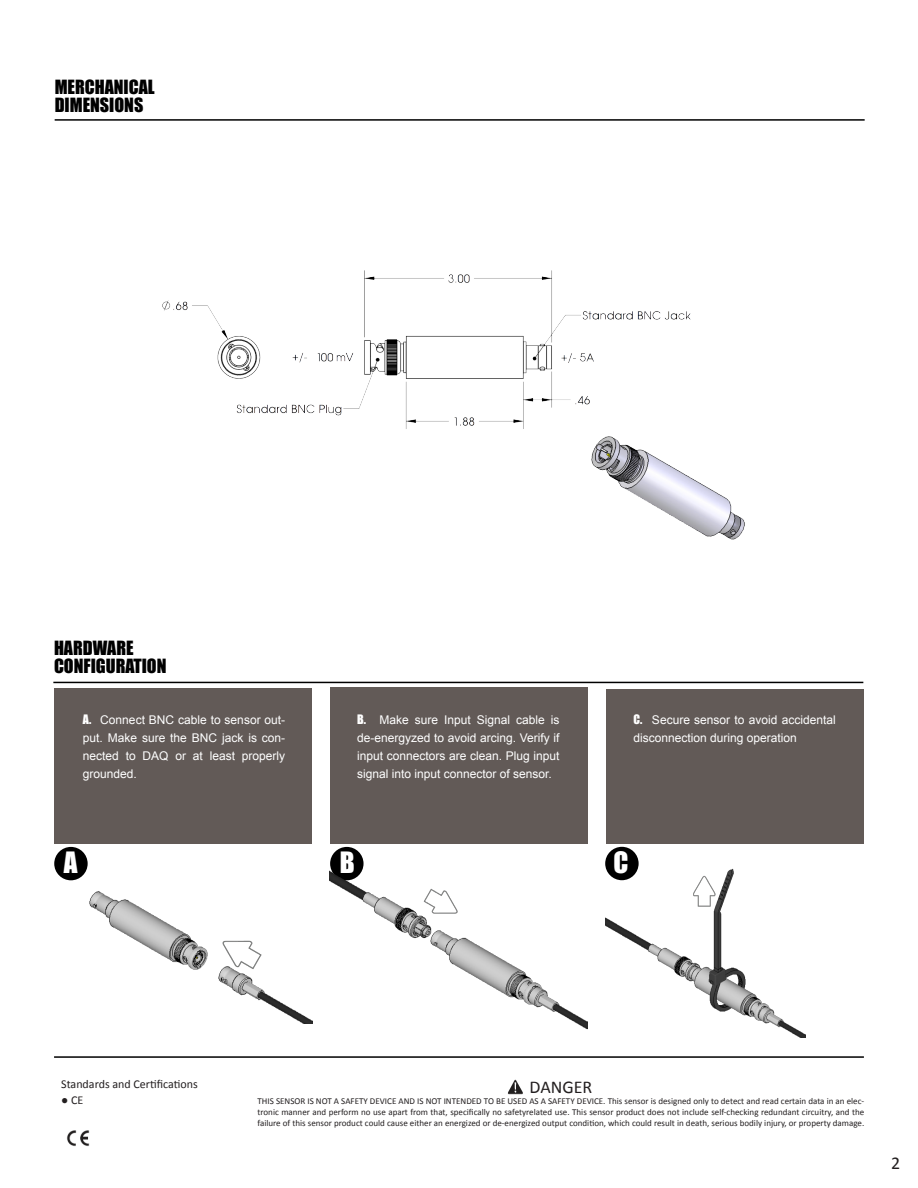
<style>
.page{position:relative;width:918px;height:1188px;background:#fff}
.page>*{position:absolute;margin:0;border:0;box-sizing:border-box;transform-origin:0 0}
.t1{font:27px "Impact";color:#fff}
.t2{font:18px "Impact";color:#000}
.t3{font:18px "Calibri";color:#231f20}
.t4{font:12px/18px "Arial";color:#fff;text-align:justify}
.t5{font:12px "Calibri";color:#231f20}
.t6{font:9px/10.8px "Calibri";color:#231f20;text-align:justify}
.s1{font-family:"Impact"}
</style>
<div class="page">
<img style="left:507px;top:1080px;width:16px;height:15px">
<img style="left:67px;top:1130px;width:23px;height:17px">
<div style="left:605px;top:847px;width:34px;height:33px;background:#000;border-radius:50%"></div>
<div style="left:330px;top:847px;width:34px;height:33px;background:#000;border-radius:50%"></div>
<div style="left:54px;top:847px;width:34px;height:33px;background:#000;border-radius:50%"></div>
<div style="left:606px;top:689px;width:258px;height:154px;background:#625a57"></div>
<div style="left:330px;top:687px;width:258px;height:156px;background:#625a57"></div>
<div style="left:54px;top:688px;width:258px;height:155px;background:#625a57"></div>
<hr style="left:53px;top:682px;width:810px;height:1px;background:#000">
<hr style="left:54px;top:1056px;width:810px;height:2px;background:#000">
<img style="left:54px;top:864px;width:258px;height:159px">
<img style="left:329px;top:867px;width:258px;height:162px">
<img style="left:605px;top:866px;width:201px;height:171px">
<hr style="left:55px;top:119px;width:810px;height:2px;background:#000">
<img style="left:162px;top:270px;width:583px;height:270px">
<p class="t2" style="left:55px;top:73px;width:102px">MERCHANICAL</p>
<p class="t2" style="left:55px;top:91px;width:90px">DIMENSIONS</p>
<p class="t2" style="left:54px;top:634px;width:81px">HARDWARE</p>
<p class="t2" style="left:54px;top:652px;width:114px">CONFIGURATION</p>
<p class="t4" style="left:83px;top:710px;width:204px"><span class="s1">A.</span> Connect BNC cable to sensor out&shy;put. Make sure the BNC jack is con&shy;nected to DAQ or at least properly grounded.</p>
<p class="t4" style="left:357px;top:711px;width:204px"><span class="s1">B.</span> Make sure Input Signal cable is de-energyzed to avoid arcing. Verify if input connectors are clean. Plug input signal into input connector of sensor.</p>
<p class="t4" style="left:633px;top:711px;width:204px"><span class="s1">C.</span> Secure sensor to avoid accidental disconnection during operation</p>
<p class="t1" style="left:64px;top:842px;width:15px">A</p>
<p class="t1" style="left:340px;top:842px;width:16px">B</p>
<p class="t1" style="left:613px;top:842px;width:16px">C</p>
<p class="t5" style="left:61px;top:1076px;width:138px">Standards and Certifications</p>
<p class="t5" style="left:61px;top:1092px;width:24px">● CE</p>
<p class="t3" style="left:530px;top:1075px;width:64px">DANGER</p>
<p class="t6" style="left:258px;top:1095px;width:608px">THIS SENSOR IS NOT A SAFETY DEVICE AND IS NOT INTENDED TO BE USED AS A SAFETY DEVICE. This sensor is designed only to detect and read certain data in an elec&shy;tronic manner and perform no use apart from that, specifically no safetyrelated use. This sensor product does not include self-checking redundant circuitry, and the failure of this sensor product could cause either an energized or de-energized output condition, which could result in death, serious bodily injury, or property damage.</p>
<p class="t3" style="left:891px;top:1151px;width:11px">2</p>
</div>
